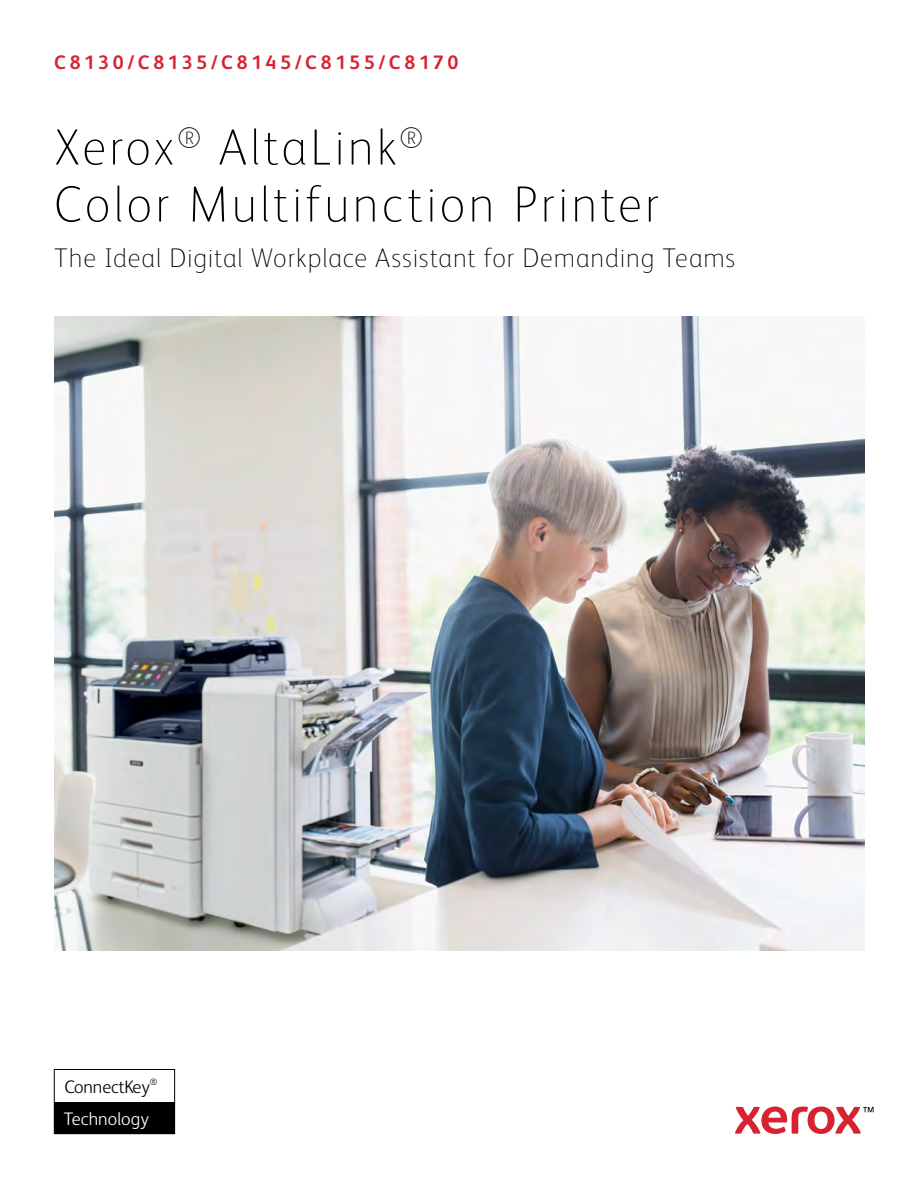
<style>
.page{position:relative;width:918px;height:1188px;background:#fff}
.page>*{position:absolute;margin:0;border:0;box-sizing:border-box;transform-origin:0 0}
.t1{font:100 51px/57px "Xerox Sans";letter-spacing:.06em;color:#000}
.t2{font:100 27px "Xerox Sans";letter-spacing:.03em;color:#000}
.t3{font:700 19.5px "Xerox Sans";letter-spacing:.18em;color:#d82231}
.t4{font:300 18.15px "Xerox Sans";letter-spacing:-.01em;color:#000}
.t5{font:300 18.15px "Xerox Sans";letter-spacing:.005em;color:#fff}
</style>
<div class="page">
<img style="left:55px;top:316px;width:810px;height:635px">
<svg style="left:735px;top:1106px;width:139px;height:28px"></svg>
<div style="left:54px;top:1069px;width:121px;height:65px;border:1px solid #000"></div>
<div style="left:54px;top:1102px;width:121px;height:32px;background:#000"></div>
<p class="t3" style="left:54px;top:49px;width:406px">C8130/C8135/C8145/C8155/C8170</p>
<h1 class="t1" style="left:54px;top:116px;width:606px">Xerox<sup>®</sup> AltaLink<sup>®<br></sup>Color Multifunction Printer</h1>
<p class="t2" style="left:54px;top:240px;width:683px">The Ideal Digital Workplace Assistant for Demanding Teams</p>
<p class="t4" style="left:64px;top:1075px;width:94px">ConnectKey<sup>®</sup></p>
<p class="t5" style="left:64px;top:1106px;width:86px">Technology</p>
</div>
